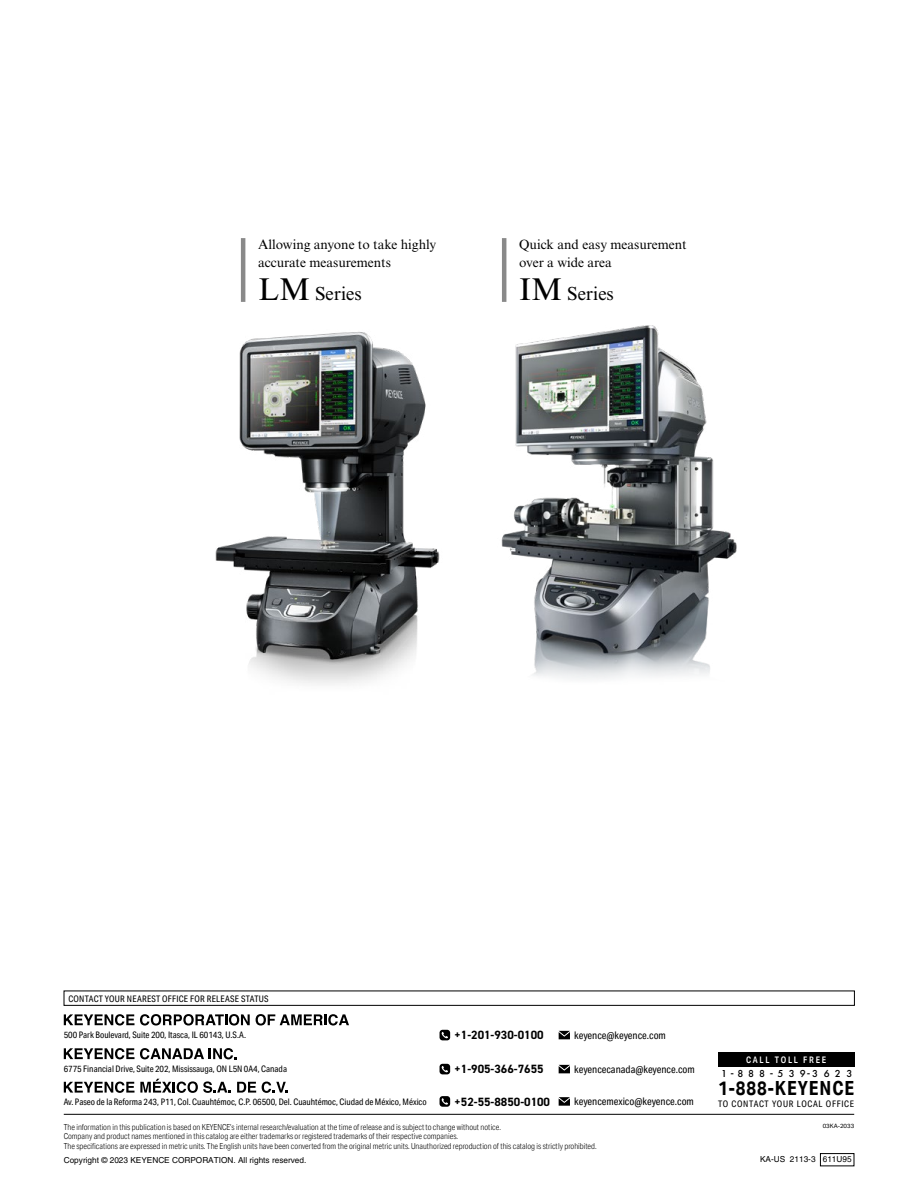
<style>
.page{position:relative;width:918px;height:1188px;background:#fff}
.page>*{position:absolute;margin:0;border:0;box-sizing:border-box;transform-origin:0 0}
.t1{font:700 19.5px "Aktiv Grotesk Cd";letter-spacing:.045em;color:#000}
.t2{font:18.9px "Times New Roman MT Std";color:#000}
.t3{font:13.5px/18px "Times New Roman MT Std";color:#000}
.t4{font:700 12px "DIN2014";color:#000}
.t5{font:10.5px "Aktiv Grotesk Cd";color:#000}
.t6{font:500 10.5px "Futura PT";letter-spacing:.5em;color:#000}
.t7{font:9px "Aktiv Grotesk Cd";color:#000}
.t8{font:9px "Aktiv Grotesk Cd";letter-spacing:.025em;color:#000}
.t9{font:9px "Aktiv Grotesk Cd";letter-spacing:.075em;color:#000}
.t10{font:500 9px "Aktiv Grotesk Cd";letter-spacing:.2em;color:#fff}
.t11{font:300 8.25px/9.8px "Aktiv Grotesk Cd";color:#000}
.t12{font:8.25px "Helvetica LT Std";color:#000}
.t13{font:6px "Aktiv Grotesk";color:#000}
.s1{font-size:31.5px}
</style>
<div class="page">
<img style="left:215px;top:332px;width:217px;height:353px">
<hr style="left:502px;top:238px;width:4px;height:64px;background:#898989">
<hr style="left:241px;top:238px;width:4px;height:64px;background:#898989">
<img style="left:432px;top:325px;width:305px;height:354px">
<hr style="left:64px;top:1114px;width:790px;height:1px;background:#000">
<svg style="left:559px;top:1097px;width:11px;height:9px"></svg>
<div style="left:440px;top:1096px;width:10px;height:11px;background:#000;border-radius:3px"></div>
<svg style="left:441px;top:1098px;width:7px;height:7px"></svg>
<svg style="left:559px;top:1065px;width:11px;height:8px"></svg>
<div style="left:440px;top:1064px;width:10px;height:10px;background:#000;border-radius:3px"></div>
<svg style="left:441px;top:1066px;width:7px;height:6px"></svg>
<svg style="left:559px;top:1031px;width:11px;height:8px"></svg>
<div style="left:440px;top:1030px;width:10px;height:10px;background:#000;border-radius:3px"></div>
<svg style="left:441px;top:1032px;width:7px;height:6px"></svg>
<div style="left:64px;top:991px;width:791px;height:15px;border:1px solid #000"></div>
<div style="left:718px;top:1052px;width:136px;height:15px;background:#000"></div>
<svg style="left:64px;top:1014px;width:186px;height:12px"></svg>
<svg style="left:256px;top:1014px;width:93px;height:12px"></svg>
<svg style="left:64px;top:1048px;width:173px;height:11px"></svg>
<svg style="left:64px;top:1079px;width:167px;height:14px"></svg>
<svg style="left:237px;top:1082px;width:19px;height:11px"></svg>
<svg style="left:262px;top:1082px;width:26px;height:11px"></svg>
<div style="left:820px;top:1153px;width:34px;height:13px;border:1px solid #000"></div>
<h3 class="t3" style="left:258px;top:236px;width:180px">Allowing anyone to take highly accurate measurements</h3>
<h2 class="t2" style="left:258px;top:283px;width:105px"><span class="s1">LM</span> Series</h2>
<h3 class="t3" style="left:519px;top:236px;width:169px">Quick and easy measurement over a wide area</h3>
<h2 class="t2" style="left:519px;top:283px;width:96px"><span class="s1">IM</span> Series</h2>
<p class="t8" style="left:68px;top:993px;width:202px">CONTACT YOUR NEAREST OFFICE FOR RELEASE STATUS</p>
<p class="t7" style="left:64px;top:1030px;width:184px">500 Park Boulevard, Suite 200, Itasca, IL 60143, U.S.A.</p>
<h3 class="t4" style="left:454px;top:1027px;width:91px">+1-201-930-0100</h3>
<p class="t5" style="left:574px;top:1029px;width:93px">keyence@keyence.com</p>
<p class="t7" style="left:64px;top:1064px;width:225px">6775 Financial Drive, Suite 202, Mississauga, ON L5N 0A4, Canada</p>
<h3 class="t4" style="left:454px;top:1061px;width:91px">+1-905-366-7655</h3>
<p class="t5" style="left:574px;top:1063px;width:122px">keyencecanada@keyence.com</p>
<p class="t7" style="left:64px;top:1097px;width:365px">Av. Paseo de la Reforma 243, P11, Col. Cuauhtémoc, C.P. 06500, Del. Cuauhtémoc, Ciudad de México, México</p>
<h3 class="t4" style="left:454px;top:1093px;width:97px">+52-55-8850-0100</h3>
<p class="t5" style="left:574px;top:1095px;width:121px">keyencemexico@keyence.com</p>
<p class="t11" style="left:64px;top:1122px;width:534px">The information in this publication is based on KEYENCE’s internal research/evaluation at the time of release and is subject to change without notice.<br>Company and product names mentioned in this catalog are either trademarks or registered trademarks of their respective companies.<br>The specifications are expressed in metric units. The English units have been converted from the original metric units. Unauthorized reproduction of this catalog is strictly prohibited.</p>
<p class="t10" style="left:746px;top:1054px;width:82px">CALL TOLL FREE</p>
<h1 class="t1" style="left:718px;top:1077px;width:138px">1-888-KEYENCE</h1>
<p class="t9" style="left:718px;top:1098px;width:137px">TO CONTACT YOUR LOCAL OFFICE</p>
<p class="t6" style="left:721px;top:1067px;width:133px">1-888-539-3623</p>
<p class="t13" style="left:823px;top:1122px;width:33px">03KA-2033</p>
<p class="t12" style="left:64px;top:1156px;width:244px">Copyright © 2023 KEYENCE CORPORATION. All rights reserved.</p>
<p class="t12" style="left:760px;top:1155px;width:93px">KA-US 2113-3 611U95</p>
</div>
